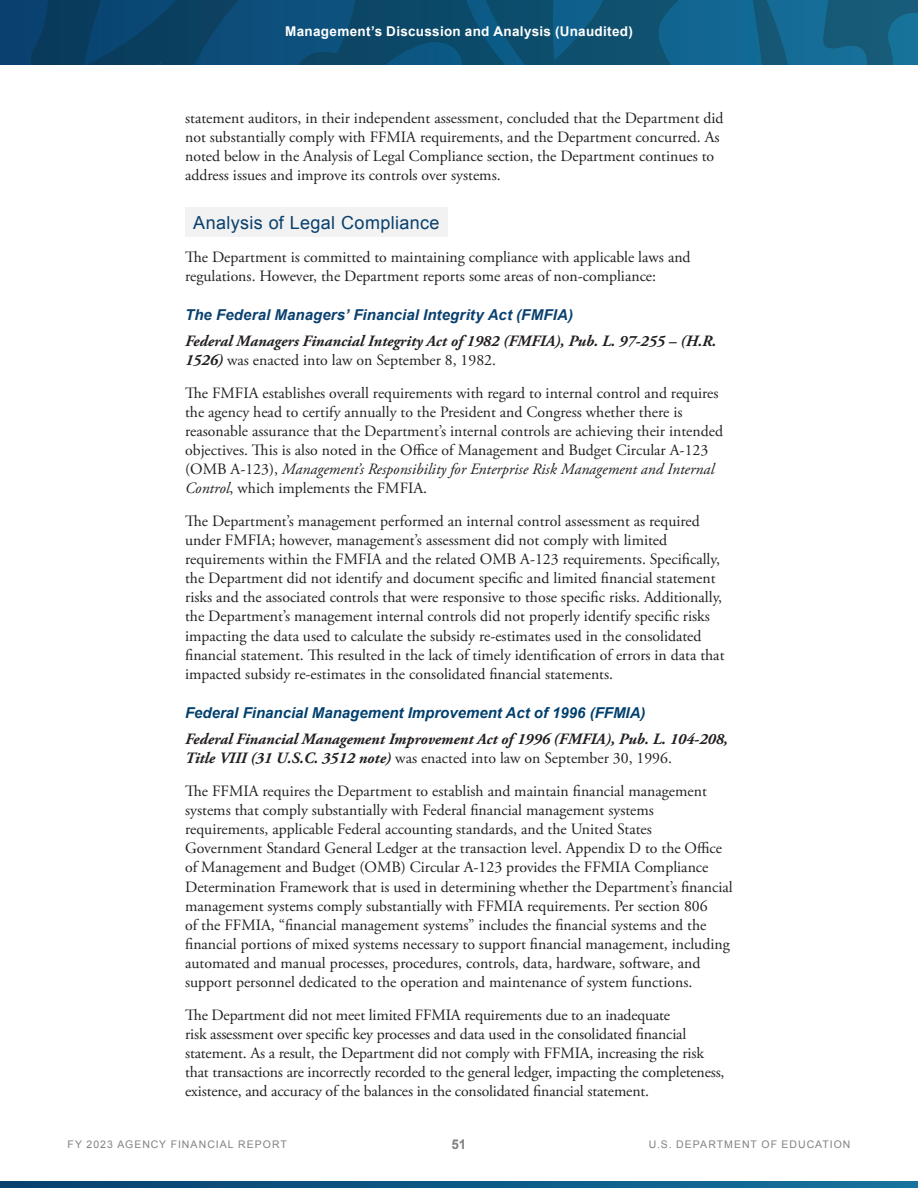
<style>
.page{position:relative;width:918px;height:1188px;background:#fff}
.page>*{position:absolute;margin:0;border:0;box-sizing:border-box;transform-origin:0 0}
.t1{font:18px "Arial";letter-spacing:.02em;color:#09406e}
.t2{font:15.75px/19px "Adobe Garamond Pro";color:#231f20}
.t3{font:italic 700 15.75px/19px "Adobe Garamond Pro";color:#231f20}
.t4{font:italic 700 15px "Arial";color:#00406e}
.t5{font:italic 700 15px "Arial";letter-spacing:.005em;color:#09406e}
.t6{font:700 13.5px "Arial";letter-spacing:.02em;color:#fff}
.t7{font:700 13.5px "Arial";color:#808285}
.t8{font:10.5px "Arial";letter-spacing:.095em;color:#808285}
.s1{font-weight:400;font-style:normal}
.s2{font-style:italic}
</style>
<div class="page">
<svg style="left:0;top:1181px;width:918px;height:7px;background:#0e5885"></svg>
<svg style="left:0;top:0;width:918px;height:65px;background:#0e5176"></svg>
<div style="left:185px;top:208px;width:262px;height:29px;background:#f1f2f1"></div>
<p class="t6" style="left:285px;top:23px;width:349px">Management’s Discussion and Analysis (Unaudited)</p>
<p class="t2" style="left:185px;top:109px;width:540px">statement auditors, in their independent assessment, concluded that the Department did not substantially comply with FFMIA requirements, and the Department concurred. As noted below in the Analysis of Legal Compliance section, the Department continues to address issues and improve its controls over systems.</p>
<h3 class="t1" style="left:193px;top:211px;width:248px">Analysis of Legal Compliance</h3>
<p class="t2" style="left:185px;top:248px;width:507px">The Department is committed to maintaining compliance with applicable laws and regulations. However, the Department reports some areas of non-compliance:</p>
<h4 class="t5" style="left:185px;top:305px;width:389px">The Federal Managers’ Financial Integrity Act (FMFIA)</h4>
<p class="t3" style="left:185px;top:332px;width:533px">Federal Managers Financial Integrity Act of 1982 (FMFIA), Pub. L. 97-255 – (H.R.<br>1526) <span class="s1">was enacted into law on September 8, 1982.</span></p>
<p class="t2" style="left:185px;top:384px;width:539px">The FMFIA establishes overall requirements with regard to internal control and requires the agency head to certify annually to the President and Congress whether there is reasonable assurance that the Department’s internal controls are achieving their intended objectives. This is also noted in the Office of Management and Budget Circular A-123 (OMB A-123), <span class="s2">Management’s Responsibility for Enterprise Risk Management and Internal Control</span>, which implements the FMFIA.</p>
<p class="t2" style="left:185px;top:512px;width:541px">The Department’s management performed an internal control assessment as required under FMFIA; however, management’s assessment did not comply with limited requirements within the FMFIA and the related OMB A-123 requirements. Specifically, the Department did not identify and document specific and limited financial statement risks and the associated controls that were responsive to those specific risks. Additionally, the Department’s management internal controls did not properly identify specific risks impacting the data used to calculate the subsidy re-estimates used in the consolidated financial statement. This resulted in the lack of timely identification of errors in data that impacted subsidy re-estimates in the consolidated financial statements.</p>
<p class="t4" style="left:185px;top:703px;width:462px">Federal Financial Management Improvement Act of 1996 (FFMIA)</p>
<p class="t3" style="left:185px;top:730px;width:544px">Federal Financial Management Improvement Act of 1996 (FMFIA), Pub. L. 104-208,<br>Title VIII (31 U.S.C. 3512 note) <span class="s1">was enacted into law on September 30, 1996.</span></p>
<p class="t2" style="left:185px;top:782px;width:549px">The FFMIA requires the Department to establish and maintain financial management systems that comply substantially with Federal financial management systems requirements, applicable Federal accounting standards, and the United States Government Standard General Ledger at the transaction level. Appendix D to the Office of Management and Budget (OMB) Circular A-123 provides the FFMIA Compliance Determination Framework that is used in determining whether the Department’s financial management systems comply substantially with FFMIA requirements. Per section 806<br>of the FFMIA, “financial management systems” includes the financial systems and the financial portions of mixed systems necessary to support financial management, including automated and manual processes, procedures, controls, data, hardware, software, and support personnel dedicated to the operation and maintenance of system functions.</p>
<p class="t2" style="left:185px;top:1006px;width:541px">The Department did not meet limited FFMIA requirements due to an inadequate<br>risk assessment over specific key processes and data used in the consolidated financial statement. As a result, the Department did not comply with FFMIA, increasing the risk that transactions are incorrectly recorded to the general ledger, impacting the completeness, existence, and accuracy of the balances in the consolidated financial statement.</p>
<p class="t8" style="left:68px;top:1137px;width:221px">FY 2023 AGENCY FINANCIAL REPORT</p>
<p class="t7" style="left:452px;top:1135px;width:16px">51</p>
<p class="t8" style="left:649px;top:1137px;width:203px">U.S. DEPARTMENT OF EDUCATION</p>
</div>
